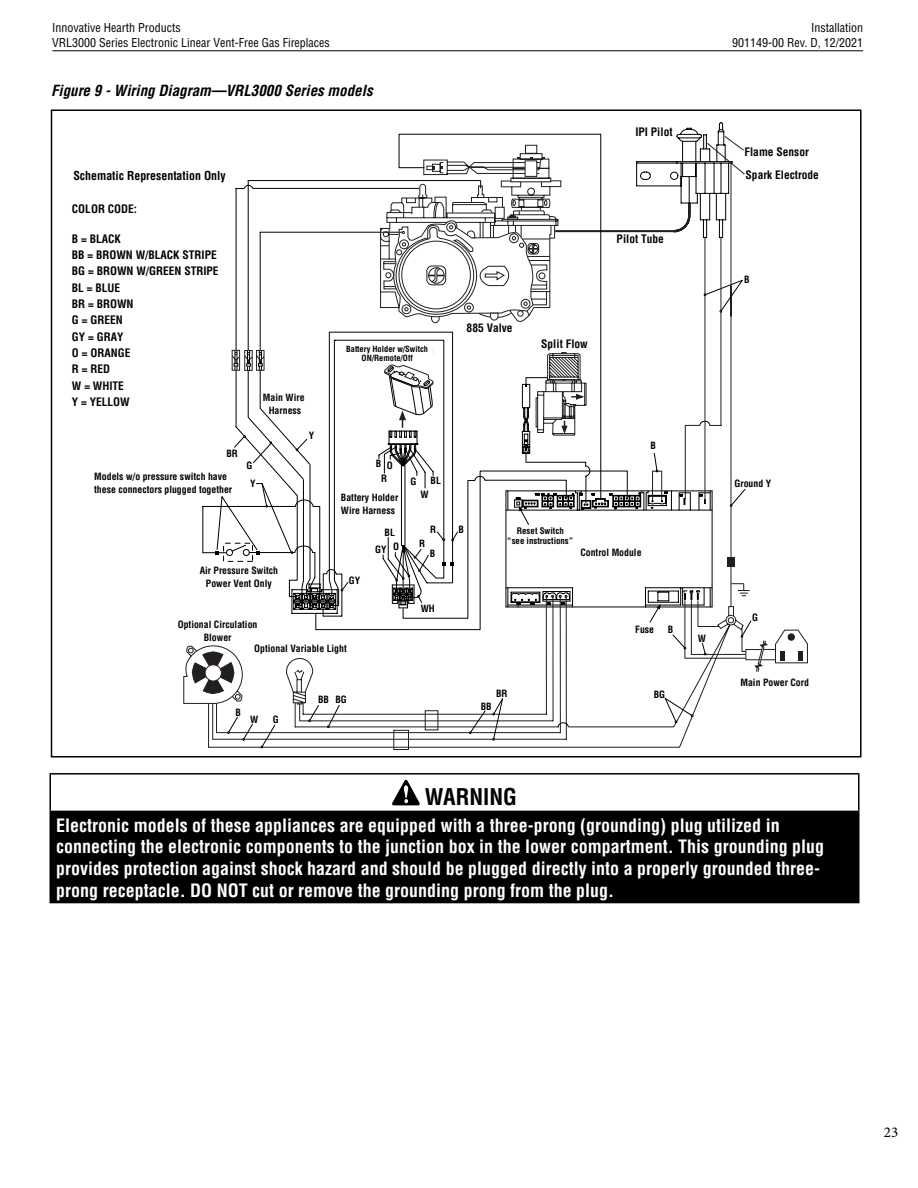
<style>
.page{position:relative;width:918px;height:1188px;background:#fff}
.page>*{position:absolute;margin:0;border:0;box-sizing:border-box;transform-origin:0 0}
.t1{font:700 condensed 22.5px "Helvetica";color:#000}
.t2{font:700 condensed 18px/21.6px "Helvetica";color:#fff}
.t3{font:italic 700 condensed 15px "Helvetica";color:#000}
.t4{font:15px "Minion Pro";color:#000}
.t5{font:condensed 12px/15px "Helvetica";color:#000;text-align:right}
.t6{font:700 condensed 12px "Helvetica";color:#000}
.t7{font:700 condensed 11.4px/16.4px "Helvetica";color:#030404}
.t8{font:700 condensed 11.4px/16.4px "Helvetica";color:#000}
.t9{font:700 condensed 9.75px/13px "Helvetica";color:#030404;text-align:center}
.t10{font:700 condensed 9.75px/13px "Helvetica";color:#000}
.t11{font:700 condensed 8.85px/9.6px "Helvetica";color:#000;text-align:center}
.t12{font:700 condensed 8.4px/9.3px "Helvetica";color:#000;text-align:center}
</style>
<div class="page">
<hr style="left:52px;top:50px;width:811px;height:1px;background:#000">
<div style="left:50px;top:811px;width:809px;height:92px;background:#000"></div>
<hr style="left:50px;top:773px;width:810px;height:2px;background:#000">
<hr style="left:50px;top:775px;width:1px;height:36px;background:#000">
<hr style="left:858px;top:775px;width:2px;height:36px;background:#000">
<hr style="left:50px;top:811px;width:810px;height:1px;background:#000">
<hr style="left:858px;top:812px;width:2px;height:90px;background:#000">
<hr style="left:50px;top:902px;width:810px;height:1px;background:#000">
<svg style="left:392px;top:779px;width:28px;height:27px"></svg>
<svg style="left:183px;top:122px;width:625px;height:628px"></svg>
<p class="t5" style="left:52px;top:20px;width:279px;text-align:left">Innovative Hearth Products<br>VRL3000 Series Electronic Linear Vent-Free Gas Fireplaces</p>
<p class="t3" style="left:51px;top:81px;width:323px">Figure 9 - Wiring Diagram—VRL3000 Series models</p>
<p class="t6" style="left:73px;top:168px;width:154px">Schematic Representation Only</p>
<p class="t7" style="left:72px;top:201px;width:67px">COLOR CODE:</p>
<p class="t7" style="left:72px;top:230px;width:50px">B = BLACK</p>
<p class="t8" style="left:72px;top:247px;width:148px">BB = BROWN W/BLACK STRIPE<br>BG = BROWN W/GREEN STRIPE</p>
<p class="t7" style="left:72px;top:279px;width:63px">BL = BLUE<br>BR = BROWN<br>G = GREEN<br>GY = GRAY<br>O = ORANGE<br>R = RED<br>W = WHITE<br>Y = YELLOW</p>
<p class="t10" style="left:226px;top:446px;width:13px">BR</p>
<p class="t10" style="left:94px;top:470px;width:139px">Models w/o pressure switch have these connectors plugged together</p>
<p class="t9" style="left:263px;top:391px;width:43px">Main Wire<br>Harness</p>
<p class="t10" style="left:309px;top:429px;width:7px">Y</p>
<p class="t10" style="left:247px;top:459px;width:7px">G</p>
<p class="t10" style="left:250px;top:477px;width:7px">Y</p>
<p class="t9" style="left:200px;top:564px;width:80px">Air Pressure Switch<br>Power Vent Only</p>
<p class="t9" style="left:178px;top:618px;width:81px">Optional Circulation<br>Blower</p>
<p class="t12" style="left:346px;top:344px;width:83px">Battery Holder w/Switch<br>ON/Remote/Off</p>
<p class="t9" style="left:338px;top:344px;width:97px">Battery Holder w/Switch</p>
<p class="t10" style="left:376px;top:457px;width:7px">B</p>
<p class="t10" style="left:387px;top:459px;width:7px">O</p>
<p class="t10" style="left:381px;top:472px;width:7px">R</p>
<p class="t9" style="left:341px;top:491px;width:59px;text-align:left">Battery Holder<br>Wire Harness</p>
<p class="t10" style="left:385px;top:526px;width:12px">BL</p>
<p class="t10" style="left:349px;top:573px;width:13px">GY</p>
<p class="t10" style="left:393px;top:540px;width:7px">O</p>
<p class="t10" style="left:375px;top:543px;width:13px">GY</p>
<p class="t10" style="left:411px;top:475px;width:7px">G</p>
<p class="t10" style="left:431px;top:474px;width:12px">BL</p>
<p class="t10" style="left:421px;top:488px;width:10px">W</p>
<p class="t10" style="left:430px;top:523px;width:7px">R</p>
<p class="t10" style="left:419px;top:537px;width:7px">R</p>
<p class="t10" style="left:430px;top:547px;width:7px">B</p>
<p class="t10" style="left:421px;top:602px;width:16px">WH</p>
<p class="t9" style="left:254px;top:642px;width:94px">Optional Variable Light</p>
<p class="t10" style="left:236px;top:706px;width:7px">B</p>
<p class="t10" style="left:250px;top:713px;width:10px">W</p>
<p class="t10" style="left:273px;top:713px;width:7px">G</p>
<p class="t10" style="left:335px;top:693px;width:13px">BG</p>
<p class="t10" style="left:318px;top:693px;width:12px">BB</p>
<p class="t7" style="left:635px;top:123px;width:39px">IPI Pilot</p>
<p class="t7" style="left:617px;top:231px;width:49px">Pilot Tube</p>
<p class="t7" style="left:467px;top:320px;width:48px">885 Valve</p>
<p class="t7" style="left:541px;top:335px;width:48px">Split Flow</p>
<p class="t10" style="left:458px;top:523px;width:7px">B</p>
<p class="t11" style="left:507px;top:526px;width:68px">Reset Switch “see instructions”</p>
<p class="t10" style="left:650px;top:439px;width:7px">B</p>
<p class="t9" style="left:580px;top:546px;width:63px">Control Module</p>
<p class="t10" style="left:496px;top:687px;width:13px">BR</p>
<p class="t10" style="left:481px;top:700px;width:12px">BB</p>
<p class="t10" style="left:635px;top:623px;width:21px">Fuse</p>
<p class="t10" style="left:668px;top:623px;width:7px">B</p>
<p class="t10" style="left:654px;top:688px;width:13px">BG</p>
<p class="t10" style="left:698px;top:632px;width:10px">W</p>
<p class="t5" style="left:732px;top:20px;width:132px">Installation<br>901149-00 Rev. D, 12/2021</p>
<p class="t7" style="left:744px;top:143px;width:66px">Flame Sensor</p>
<p class="t7" style="left:746px;top:167px;width:75px">Spark Electrode</p>
<p class="t10" style="left:744px;top:273px;width:7px">B</p>
<p class="t10" style="left:734px;top:477px;width:38px">Ground Y</p>
<p class="t10" style="left:752px;top:611px;width:7px">G</p>
<p class="t9" style="left:740px;top:676px;width:70px">Main Power Cord</p>
<p class="t1" style="left:425px;top:783px;width:94px">WARNING</p>
<p class="t2" style="left:56px;top:814px;width:769px">Electronic models of these appliances are equipped with a three-prong (grounding) plug utilized in connecting the electronic components to the junction box in the lower compartment. This grounding plug provides protection against shock hazard and should be plugged directly into a properly grounded three&shy;prong receptacle. DO NOT cut or remove the grounding prong from the plug.</p>
<p class="t4" style="left:884px;top:1122px;width:16px">23</p>
</div>
